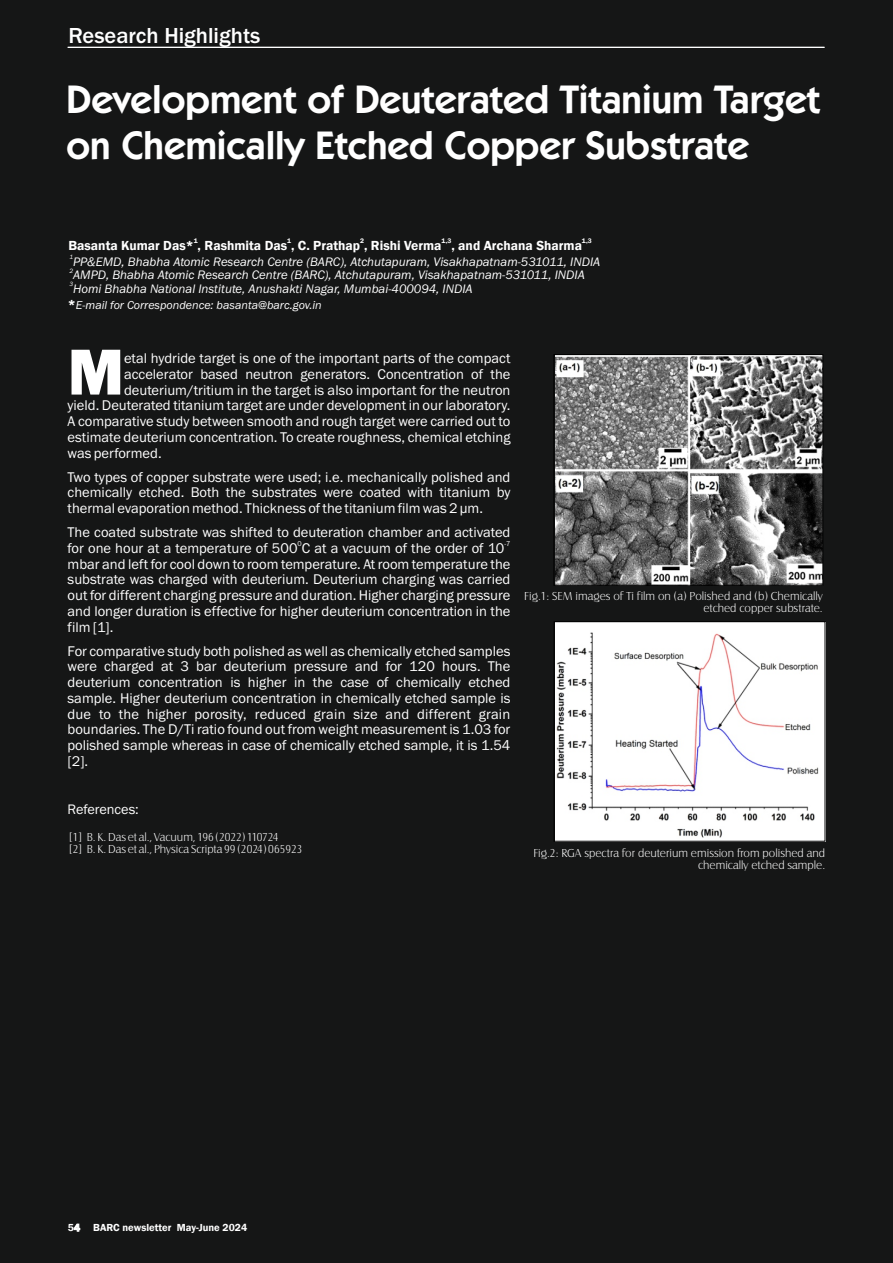
<style>
.page{position:relative;width:893px;height:1263px;background:#151616}
.page>*{position:absolute;margin:0;border:0;box-sizing:border-box;transform-origin:0 0}
.t1{font:800 67.2px "Franklin Gothic";color:#fff}
.t2{font:600 39.75px/45.9px "Kabel IT Cby BT";color:#fff}
.t3{font:500 22.5px "Franklin Gothic";color:#fff}
.t4{font:14.55px/15.8px "Franklin Gothic";color:#fff;text-align:justify}
.t5{font:14.25px "Franklin Gothic";color:#fff}
.t6{font:13.5px "Franklin Gothic Demi";color:#fff}
.t7{font:italic 12.75px "Franklin Gothic";color:#fff}
.t8{font:12px/12.8px "Castle T Ligh";color:#fff;text-align:right}
.t9{font:italic 11.85px "Franklin Gothic";color:#fff}
.t10{font:10.5px "Franklin Gothic Demi";color:#fff}
.t11{font:7.2px "Franklin Gothic";color:#fff}
.t12{font:6.75px "Franklin Gothic Demi";color:#fff}
.t13{font:italic 6.3px "Franklin Gothic";color:#fff}
.s1{font-family:"Franklin Gothic Demi";font-style:normal;font-size:13.5px}
</style>
<div class="page">
<img style="left:556px;top:356px;width:265px;height:227px">
<div style="left:554px;top:354px;width:269px;height:231px;border:1px solid #000"></div>
<img style="left:556px;top:623px;width:267px;height:216px">
<div style="left:554px;top:621px;width:271px;height:220px;border:1px solid #000"></div>
<hr style="left:68px;top:47px;width:757px;height:1px;background:#fff">
<h3 class="t3" style="left:68px;top:27px;width:194px">Research Highlights</h3>
<h2 class="t2" style="left:67px;top:80px;width:755px">Development of Deuterated Titanium Target on Chemically Etched Copper Substrate</h2>
<p class="t12" style="left:194px;top:236px;width:5px">1</p>
<p class="t12" style="left:287px;top:236px;width:5px">1</p>
<p class="t12" style="left:360px;top:236px;width:5px">2</p>
<p class="t12" style="left:442px;top:236px;width:11px">1,3</p>
<p class="t12" style="left:582px;top:236px;width:11px">1,3</p>
<p class="t6" style="left:68px;top:237px;width:515px">Basanta Kumar Das* , Rashmita Das , C. Prathap , Rishi Verma , and Archana Sharma</p>
<p class="t13" style="left:69px;top:255px;width:5px">1</p>
<p class="t7" style="left:73px;top:257px;width:529px">PP&amp;EMD, Bhabha Atomic Research Centre (BARC), Atchutapuram, Visakhapatnam-531011, INDIA</p>
<p class="t13" style="left:69px;top:268px;width:5px">2</p>
<p class="t7" style="left:73px;top:270px;width:513px">AMPD, Bhabha Atomic Research Centre (BARC), Atchutapuram, Visakhapatnam-531011, INDIA</p>
<p class="t13" style="left:69px;top:282px;width:5px">3</p>
<p class="t7" style="left:73px;top:284px;width:401px">Homi Bhabha National Institute, Anushakti Nagar, Mumbai-400094, INDIA</p>
<p class="t9" style="left:68px;top:301px;width:256px"><span class="s1">*</span>E-mail for Correspondence: basanta@barc.gov.in</p>
<h1 class="t1" style="left:68px;top:347px;width:58px">M</h1>
<p class="t4" style="left:124px;top:351px;width:388px">etal hydride target is one of the important parts of the compact</p>
<p class="t4" style="left:124px;top:367px;width:388px">accelerator based neutron generators. Concentration of the</p>
<p class="t4" style="left:124px;top:383px;width:388px">deuterium/tritium in the target is also important for the neutron</p>
<p class="t4" style="left:68px;top:399px;width:444px">yield. Deuterated titanium target are under development in our laboratory.</p>
<p class="t4" style="left:68px;top:414px;width:444px">A comparative study between smooth and rough target were carried out to</p>
<p class="t4" style="left:68px;top:430px;width:444px">estimate deuterium concentration. To create roughness, chemical etching</p>
<p class="t4" style="left:68px;top:446px;width:96px">was performed.</p>
<p class="t4" style="left:68px;top:470px;width:444px">Two types of copper substrate were used; i.e. mechanically polished and chemically etched. Both the substrates were coated with titanium by thermal evaporation method. Thickness of the titanium film was 2 µm.</p>
<p class="t4" style="left:68px;top:525px;width:444px">The coated substrate was shifted to deuteration chamber and activated</p>
<p class="t11" style="left:298px;top:540px;width:6px">0</p>
<p class="t11" style="left:504px;top:540px;width:8px">-7</p>
<p class="t4" style="left:68px;top:541px;width:444px;text-align:left">for one hour at a temperature of 500 C at a vacuum of the order of 10 mbar and left for cool down to room temperature. At room temperature the substrate was charged with deuterium. Deuterium charging was carried out for different charging pressure and duration. Higher charging pressure and longer duration is effective for higher deuterium concentration in the film [1].</p>
<p class="t4" style="left:68px;top:644px;width:444px">For comparative study both polished as well as chemically etched samples were charged at 3 bar deuterium pressure and for 120 hours. The deuterium concentration is higher in the case of chemically etched sample. Higher deuterium concentration in chemically etched sample is due to the higher porosity, reduced grain size and different grain boundaries. The D/Ti ratio found out from weight measurement is 1.03 for polished sample whereas in case of chemically etched sample, it is 1.54 [2].</p>
<p class="t5" style="left:68px;top:804px;width:73px">References:</p>
<p class="t8" style="left:69px;top:830px;width:235px;text-align:left">[1] B. K. Das et al., Vacuum, 196 (2022) 110724<br>[2] B. K. Das et al., Physica Scripta 99 (2024) 065923</p>
<p class="t8" style="left:524px;top:589px;width:300px">Fig.1: SEM images of Ti film on (a) Polished and (b) Chemically etched copper substrate.</p>
<p class="t8" style="left:533px;top:846px;width:293px">Fig.2: RGA spectra for deuterium emission from polished and chemically etched sample.</p>
<p class="t10" style="left:68px;top:1221px;width:14px">54</p>
<p class="t10" style="left:93px;top:1221px;width:155px">BARC newsletter May-June 2024</p>
</div>
